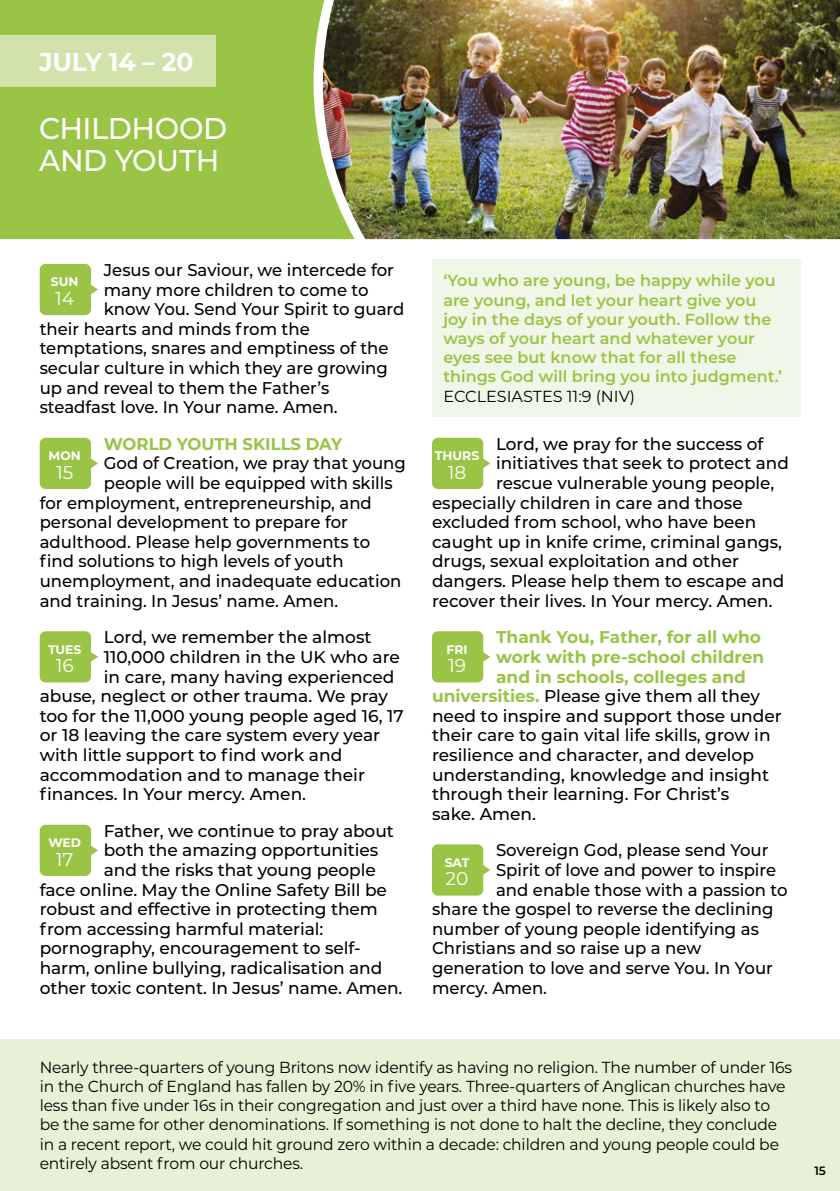
<style>
.page{position:relative;width:840px;height:1191px;background:#fff}
.page>*{position:absolute;margin:0;border:0;box-sizing:border-box;transform-origin:0 0}
.t1{font:500 30px/32px "Montserrat";letter-spacing:-.015em;color:#fff}
.t2{font:700 25.8px "Montserrat";letter-spacing:-.005em;color:#fff}
.t3{font:18.6px "Montserrat";color:#fff}
.t4{font:500 17px "Montserrat";color:#000}
.t5{font:700 17px "Montserrat";color:#9ac446}
.t6{font:16px/19.2px "Montserrat";letter-spacing:-.01em;color:#000}
.t7{font:600 16px/19.2px "Montserrat";color:#9ac446}
.t8{font:700 12.4px "Montserrat";color:#fff}
.t9{font:600 12px "Montserrat";color:#000}
.s1{font-weight:700;color:#9ac446}
</style>
<div class="page">
<div style="left:0;top:0;width:322px;height:239px;background:#9ac446"></div>
<div style="left:0;top:35px;width:215px;height:52px;background:#d1e2aa"></div>
<img style="left:322px;top:0;width:517px;height:239px">
<div style="left:0;top:1039px;width:839px;height:152px;background:#e8f1d7"></div>
<svg style="left:40px;top:264px;width:58px;height:51px;background:#a5ca5b"></svg>
<svg style="left:40px;top:438px;width:58px;height:51px;background:#a5ca5b"></svg>
<svg style="left:40px;top:631px;width:58px;height:51px;background:#a6cb5c"></svg>
<svg style="left:40px;top:824px;width:58px;height:52px;background:#a7cb5e"></svg>
<div style="left:432px;top:259px;width:367px;height:158px;background:#f1f7e8"></div>
<svg style="left:432px;top:438px;width:58px;height:51px;background:#a5ca5b"></svg>
<svg style="left:432px;top:631px;width:58px;height:51px;background:#a5ca5b"></svg>
<svg style="left:432px;top:844px;width:58px;height:51px;background:#a5ca5b"></svg>
<h2 class="t2" style="left:39px;top:43px;width:156px">JULY 14 – 20</h2>
<h1 class="t1" style="left:39px;top:111px;width:190px">CHILDHOOD<br>AND YOUTH</h1>
<p class="t4" style="left:104px;top:258px;width:291px">Jesus our Saviour, we intercede for</p>
<p class="t4" style="left:104px;top:278px;width:266px">many more children to come to</p>
<p class="t4" style="left:104px;top:297px;width:302px">know You. Send Your Spirit to guard</p>
<p class="t4" style="left:40px;top:317px;width:271px">their hearts and minds from the</p>
<p class="t4" style="left:40px;top:336px;width:350px">temptations, snares and emptiness of the</p>
<p class="t4" style="left:40px;top:356px;width:349px">secular culture in which they are growing</p>
<p class="t4" style="left:40px;top:376px;width:291px">up and reveal to them the Father’s</p>
<p class="t4" style="left:40px;top:395px;width:299px">steadfast love. In Your name. Amen.</p>
<p class="t8" style="left:49px;top:447px;width:34px">MON</p>
<p class="t3" style="left:56px;top:459px;width:19px">15</p>
<p class="t8" style="left:51px;top:273px;width:29px">SUN</p>
<p class="t3" style="left:55px;top:285px;width:20px">14</p>
<p class="t5" style="left:104px;top:431px;width:240px">WORLD YOUTH SKILLS DAY</p>
<p class="t4" style="left:104px;top:451px;width:303px">God of Creation, we pray that young</p>
<p class="t4" style="left:104px;top:471px;width:290px">people will be equipped with skills</p>
<p class="t4" style="left:40px;top:491px;width:333px">for employment, entrepreneurship, and</p>
<p class="t4" style="left:40px;top:510px;width:309px">personal development to prepare for</p>
<p class="t4" style="left:40px;top:530px;width:332px">adulthood. Please help governments to</p>
<p class="t4" style="left:40px;top:549px;width:305px">find solutions to high levels of youth</p>
<p class="t4" style="left:40px;top:569px;width:363px">unemployment, and inadequate education</p>
<p class="t4" style="left:40px;top:589px;width:300px">and training. In Jesus’ name. Amen.</p>
<p class="t8" style="left:48px;top:640px;width:35px">TUES</p>
<p class="t3" style="left:56px;top:653px;width:19px">16</p>
<p class="t4" style="left:104px;top:625px;width:269px">Lord, we remember the almost</p>
<p class="t4" style="left:104px;top:645px;width:297px">110,000 children in the UK who are</p>
<p class="t4" style="left:104px;top:664px;width:292px">in care, many having experienced</p>
<p class="t4" style="left:40px;top:684px;width:349px">abuse, neglect or other trauma. We pray</p>
<p class="t4" style="left:40px;top:704px;width:365px">too for the 11,000 young people aged 16, 17</p>
<p class="t4" style="left:40px;top:723px;width:342px">or 18 leaving the care system every year</p>
<p class="t4" style="left:40px;top:743px;width:304px">with little support to find work and</p>
<p class="t4" style="left:40px;top:762px;width:326px">accommodation and to manage their</p>
<p class="t4" style="left:40px;top:782px;width:268px">finances. In Your mercy. Amen.</p>
<p class="t8" style="left:48px;top:833px;width:34px">WED</p>
<p class="t3" style="left:56px;top:846px;width:19px">17</p>
<p class="t4" style="left:104px;top:819px;width:291px">Father, we continue to pray about</p>
<p class="t4" style="left:104px;top:838px;width:276px">both the amazing opportunities</p>
<p class="t4" style="left:104px;top:858px;width:273px">and the risks that young people</p>
<p class="t4" style="left:40px;top:877px;width:348px">face online. May the Online Safety Bill be</p>
<p class="t4" style="left:40px;top:897px;width:339px">robust and effective in protecting them</p>
<p class="t4" style="left:40px;top:917px;width:285px">from accessing harmful material:</p>
<p class="t4" style="left:40px;top:936px;width:322px">pornography, encouragement to self-</p>
<p class="t4" style="left:40px;top:956px;width:344px">harm, online bullying, radicalisation and</p>
<p class="t4" style="left:40px;top:975px;width:364px">other toxic content. In Jesus’ name. Amen.</p>
<p class="t7" style="left:443px;top:270px;width:340px">‘You who are young, be happy while you are young, and let your heart give you joy in the days of your youth. Follow the ways of your heart and whatever your eyes see but know that for all these things God will bring you into judgment.’</p>
<p class="t6" style="left:443px;top:386px;width:193px">ECCLESIASTES 11:9 (NIV)</p>
<p class="t4" style="left:496px;top:432px;width:269px">Lord, we pray for the success of</p>
<p class="t4" style="left:496px;top:451px;width:294px">initiatives that seek to protect and</p>
<p class="t4" style="left:496px;top:471px;width:280px">rescue vulnerable young people,</p>
<p class="t4" style="left:432px;top:491px;width:312px">especially children in care and those</p>
<p class="t4" style="left:432px;top:510px;width:325px">excluded from school, who have been</p>
<p class="t4" style="left:432px;top:530px;width:351px">caught up in knife crime, criminal gangs,</p>
<p class="t4" style="left:432px;top:549px;width:308px">drugs, sexual exploitation and other</p>
<p class="t4" style="left:432px;top:569px;width:354px">dangers. Please help them to escape and</p>
<p class="t4" style="left:432px;top:589px;width:342px">recover their lives. In Your mercy. Amen.</p>
<p class="t8" style="left:446px;top:640px;width:23px">FRI</p>
<p class="t3" style="left:448px;top:653px;width:19px">19</p>
<p class="t8" style="left:434px;top:447px;width:46px">THURS</p>
<p class="t3" style="left:447px;top:459px;width:20px">18</p>
<p class="t5" style="left:496px;top:625px;width:266px">Thank You, Father, for all who</p>
<p class="t5" style="left:496px;top:644px;width:269px">work with pre-school children</p>
<p class="t5" style="left:496px;top:664px;width:251px">and in schools, colleges and</p>
<p class="t4" style="left:432px;top:684px;width:329px"><span class="s1">universities.</span> Please give them all they</p>
<p class="t4" style="left:432px;top:704px;width:351px">need to inspire and support those under</p>
<p class="t4" style="left:432px;top:723px;width:340px">their care to gain vital life skills, grow in</p>
<p class="t4" style="left:432px;top:743px;width:323px">resilience and character, and develop</p>
<p class="t4" style="left:432px;top:762px;width:338px">understanding, knowledge and insight</p>
<p class="t4" style="left:432px;top:782px;width:298px">through their learning. For Christ’s</p>
<p class="t4" style="left:432px;top:802px;width:105px">sake. Amen.</p>
<p class="t8" style="left:444px;top:853px;width:26px">SAT</p>
<p class="t3" style="left:445px;top:866px;width:24px">20</p>
<p class="t4" style="left:496px;top:838px;width:274px">Sovereign God, please send Your</p>
<p class="t4" style="left:496px;top:858px;width:281px">Spirit of love and power to inspire</p>
<p class="t4" style="left:496px;top:877px;width:293px">and enable those with a passion to</p>
<p class="t4" style="left:432px;top:897px;width:343px">share the gospel to reverse the declining</p>
<p class="t4" style="left:432px;top:917px;width:328px">number of young people identifying as</p>
<p class="t4" style="left:432px;top:936px;width:270px">Christians and so raise up a new</p>
<p class="t4" style="left:432px;top:956px;width:342px">generation to love and serve You. In Your</p>
<p class="t4" style="left:432px;top:975px;width:116px">mercy. Amen.</p>
<p class="t6" style="left:40px;top:1057px;width:753px">Nearly three-quarters of young Britons now identify as having no religion. The number of under 16s in the Church of England has fallen by 20% in five years. Three-quarters of Anglican churches have less than five under 16s in their congregation and just over a third have none. This is likely also to be the same for other denominations. If something is not done to halt the decline, they conclude in a recent report, we could hit ground zero within a decade: children and young people could be entirely absent from our churches.</p>
<p class="t9" style="left:813px;top:1162px;width:13px">15</p>
</div>
